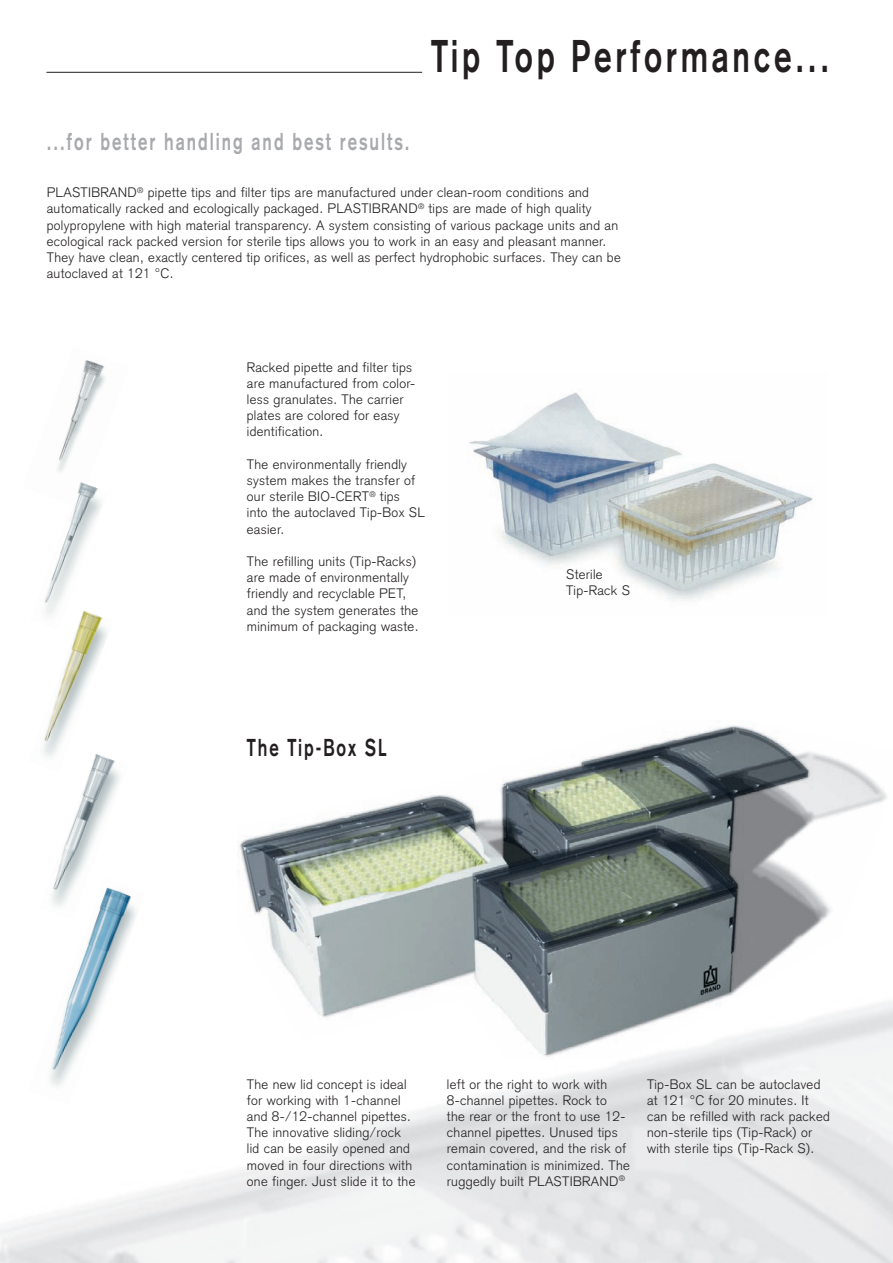
<style>
.page{position:relative;width:893px;height:1263px;background:#fff}
.page>*{position:absolute;margin:0;border:0;box-sizing:border-box;transform-origin:0 0}
.t1{font:700 45px "Akzidenz Grotesk";letter-spacing:.12em;color:#231f20;scale:.7 1}
.t2{font:700 24px "Akzidenz Grotesk";letter-spacing:.12em;color:#a8a9ad;scale:.7 1}
.t3{font:700 24px "Akzidenz Grotesk";letter-spacing:.12em;color:#231f20;scale:.7 1}
.t4{font:300 13.5px/16.2px "Akzidenz Grotesk";letter-spacing:.025em;color:#231f20}
</style>
<div class="page">
<img style="left:57px;top:360px;width:48px;height:112px">
<img style="left:44px;top:482px;width:58px;height:128px">
<img style="left:43px;top:610px;width:64px;height:143px">
<img style="left:44px;top:753px;width:76px;height:125px">
<img style="left:47px;top:878px;width:89px;height:212px">
<img style="left:237px;top:725px;width:655px;height:334px">
<img style="left:469px;top:392px;width:344px;height:209px">
<hr style="left:47px;top:72px;width:375px;height:1px;background:#231f20">
<h2 class="t2" style="left:47px;top:127px;width:520px">...for better handling and best results.</h2>
<h1 class="t1" style="left:431px;top:30px;width:570px">Tip Top Performance...</h1>
<p class="t4" style="left:47px;top:185px;width:575px">PLASTIBRAND<sup>®</sup> pipette tips and filter tips are manufactured under clean-room conditions and automatically racked and ecologically packaged. PLASTIBRAND<sup>®</sup> tips are made of high quality polypropylene with high material transparency. A system consisting of various package units and an ecological rack packed version for sterile tips allows you to work in an easy and pleasant manner.<br>They have clean, exactly centered tip orifices, as well as perfect hydrophobic surfaces. They can be autoclaved at 121 °C.</p>
<p class="t4" style="left:247px;top:359px;width:170px">Racked pipette and filter tips are manufactured from color&shy;less granulates. The carrier plates are colored for easy identification.</p>
<p class="t4" style="left:247px;top:456px;width:180px">The environmentally friendly system makes the transfer of our sterile BIO-CERT<sup>®</sup> tips<br>into the autoclaved Tip-Box SL easier.</p>
<p class="t4" style="left:247px;top:553px;width:173px">The refilling units (Tip-Racks) are made of environmentally friendly and recyclable PET, and the system generates the minimum of packaging waste.</p>
<h2 class="t3" style="left:247px;top:734px;width:201px">The Tip-Box SL</h2>
<p class="t4" style="left:566px;top:566px;width:65px">Sterile<br>Tip-Rack S</p>
<p class="t4" style="left:247px;top:1076px;width:170px">The new lid concept is ideal for working with 1-channel and 8-/12-channel pipettes.<br>The innovative sliding/rock lid can be easily opened and moved in four directions with one finger. Just slide it to the</p>
<p class="t4" style="left:447px;top:1076px;width:184px">left or the right to work with<br>8-channel pipettes. Rock to<br>the rear or the front to use 12- channel pipettes. Unused tips remain covered, and the risk of contamination is minimized. The ruggedly built PLASTIBRAND<sup>®</sup></p>
<p class="t4" style="left:647px;top:1076px;width:184px">Tip-Box SL can be autoclaved at 121 °C for 20 minutes. It can be refilled with rack packed non-sterile tips (Tip-Rack) or with sterile tips (Tip-Rack S).</p>
</div>
